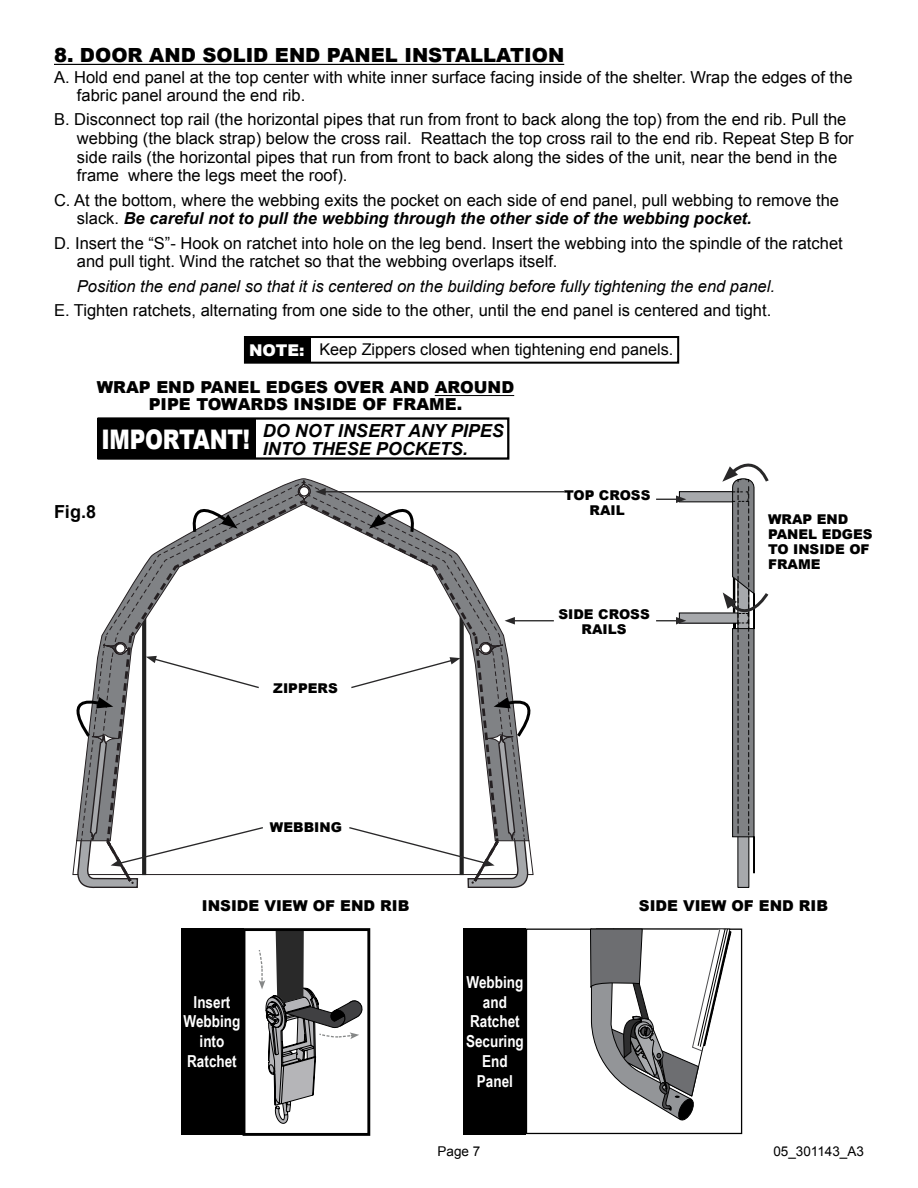
<style>
.page{position:relative;width:918px;height:1188px;background:#fff}
.page>*{position:absolute;margin:0;border:0;box-sizing:border-box;transform-origin:0 0}
.t1{font:900 19.5px "Arial";color:#000}
.t2{font:italic 700 18px/18px "Arial";color:#000}
.t3{font:700 18px "Arial";color:#000}
.t4{font:16.5px/18px "Arial";color:#000}
.t5{font:italic 16.5px "Arial";color:#000}
.t6{font:700 16.5px/19.8px "Arial Narrow";color:#fff;text-align:center}
.t7{font:900 16.5px/16.5px "Arial";color:#000;text-align:center}
.t8{font:16.2px "Arial";color:#000}
.t9{font:900 15px "Arial";color:#000}
.t10{font:900 13.5px/15px "Arial";color:#000}
.t11{font:13.5px "Arial";color:#000}
.s1{font-weight:700;font-style:italic}
.s2{font-weight:900;color:#fff}
.s3{font-weight:900;font-style:normal;font-size:27px;color:#fff}
</style>
<div class="page">
<div style="left:679px;top:492px;width:69px;height:10px;background:#a7a9ac"></div>
<div style="left:679px;top:491px;width:70px;height:11px;border:1px solid #000"></div>
<div style="left:679px;top:613px;width:69px;height:10px;background:#a7a9ac"></div>
<div style="left:738px;top:483px;width:11px;height:404px;background:#a7a9ac"></div>
<hr style="left:54px;top:64px;width:510px;height:1px;background:#000">
<hr style="left:323px;top:491px;width:241px;height:1px;background:#292829">
<hr style="left:513px;top:620px;width:41px;height:1px;background:#292829">
<svg style="left:656px;top:617px;width:30px;height:8px"></svg>
<svg style="left:656px;top:496px;width:30px;height:7px"></svg>
<svg style="left:722px;top:463px;width:47px;height:411px"></svg>
<div style="left:244px;top:336px;width:435px;height:28px;border:2px solid #000"></div>
<div style="left:244px;top:338px;width:67px;height:24px;background:#000"></div>
<div style="left:98px;top:417px;width:411px;height:43px;border:2px solid #000"></div>
<div style="left:98px;top:418px;width:158px;height:41px;background:#000"></div>
<hr style="left:435px;top:395px;width:79px;height:1px;background:#000">
<svg style="left:72px;top:478px;width:478px;height:411px"></svg>
<div style="left:526px;top:929px;width:216px;height:205px;border:1px solid #000"></div>
<svg style="left:590px;top:928px;width:141px;height:193px"></svg>
<div style="left:181px;top:928px;width:62px;height:206px;background:#000"></div>
<div style="left:464px;top:928px;width:62px;height:206px;background:#000"></div>
<svg style="left:258px;top:932px;width:105px;height:192px"></svg>
<div style="left:243px;top:928px;width:127px;height:208px;border:3px solid #000"></div>
<p class="t1" style="left:54px;top:44px;width:58px">8. DOOR</p>
<p class="t1" style="left:149px;top:44px;width:17px">AND</p>
<p class="t1" style="left:202px;top:44px;width:14px">SOLID</p>
<p class="t1" style="left:275px;top:44px;width:67px">END PANEL</p>
<p class="t1" style="left:404px;top:44px;width:15px">INSTALLATION</p>
<p class="t4" style="left:77px;top:68px;width:777px;text-indent:-23px">A. Hold end panel at the top center with white inner surface facing inside of the shelter. Wrap the edges of the fabric panel around the end rib.</p>
<p class="t4" style="left:77px;top:110px;width:778px;line-height:18.8px;text-indent:-23px">B. Disconnect top rail (the horizontal pipes that run from front to back along the top) from the end rib. Pull the webbing (the black strap) below the cross rail. Reattach the top cross rail to the end rib. Repeat Step B for side rails (the horizontal pipes that run from front to back along the sides of the unit, near the bend in the frame where the legs meet the roof).</p>
<p class="t4" style="left:77px;top:192px;width:764px;text-indent:-23px">C. At the bottom, where the webbing exits the pocket on each side of end panel, pull webbing to remove the slack. <span class="s1">Be careful not to pull the webbing through the other side of the webbing pocket.</span></p>
<p class="t4" style="left:77px;top:234px;width:767px;text-indent:-23px">D. Insert the “S”- Hook on ratchet into hole on the leg bend. Insert the webbing into the spindle of the ratchet and pull tight. Wind the ratchet so that the webbing overlaps itself.</p>
<p class="t5" style="left:77px;top:275px;width:699px">Position the end panel so that it is centered on the building before fully tightening the end panel.</p>
<p class="t4" style="left:54px;top:302px;width:719px">E. Tighten ratchets, alternating from one side to the other, until the end panel is centered and tight.</p>
<p class="t8" style="left:249px;top:339px;width:426px"><span class="s2">NOTE:</span> Keep Zippers closed when tightening end panels.</p>
<p class="t7" style="left:97px;top:380px;width:419px">WRAP END PANEL EDGES OVER AND AROUND<br>PIPE TOWARDS INSIDE OF FRAME.</p>
<p class="t2" style="left:263px;top:422px;width:242px;text-indent:-162px"><span class="s3">IMPORTANT!</span> DO NOT INSERT ANY PIPES<br>INTO THESE POCKETS.</p>
<p class="t3" style="left:54px;top:500px;width:44px">Fig.8</p>
<p class="t10" style="left:273px;top:681px;width:20px">ZIPPERS</p>
<p class="t10" style="left:270px;top:820px;width:24px">WEBBING</p>
<p class="t10" style="left:590px;top:488px;width:31px;text-indent:-26px">TOP CROSS<br>RAIL</p>
<p class="t10" style="left:558px;top:606px;width:19px">SIDE</p>
<p class="t10" style="left:582px;top:606px;width:38px;text-indent:17px">CROSS<br>RAILS</p>
<p class="t10" style="left:768px;top:512px;width:25px">WRAP</p>
<p class="t10" style="left:817px;top:512px;width:21px">END</p>
<p class="t10" style="left:768px;top:527px;width:11px">PANEL</p>
<p class="t10" style="left:822px;top:527px;width:11px">EDGES</p>
<p class="t10" style="left:768px;top:542px;width:35px">TO INSIDE</p>
<p class="t10" style="left:849px;top:542px;width:11px">OF</p>
<p class="t10" style="left:768px;top:557px;width:12px">FRAME</p>
<p class="t9" style="left:202px;top:897px;width:17px">INSIDE</p>
<p class="t9" style="left:264px;top:897px;width:12px">VIEW</p>
<p class="t9" style="left:313px;top:897px;width:40px">OF END</p>
<p class="t9" style="left:380px;top:897px;width:11px">RIB</p>
<p class="t9" style="left:639px;top:897px;width:11px">SIDE</p>
<p class="t9" style="left:683px;top:897px;width:12px">VIEW</p>
<p class="t9" style="left:731px;top:897px;width:40px">OF END</p>
<p class="t9" style="left:799px;top:897px;width:11px">RIB</p>
<p class="t6" style="left:184px;top:991px;width:58px">Insert<br>Webbing into<br>Ratchet</p>
<p class="t6" style="left:466px;top:971px;width:59px">Webbing and<br>Ratchet<br>Securing<br>End<br>Panel</p>
<p class="t11" style="left:438px;top:1142px;width:44px">Page 7</p>
<p class="t11" style="left:773px;top:1142px;width:92px">05_301143_A3</p>
</div>
